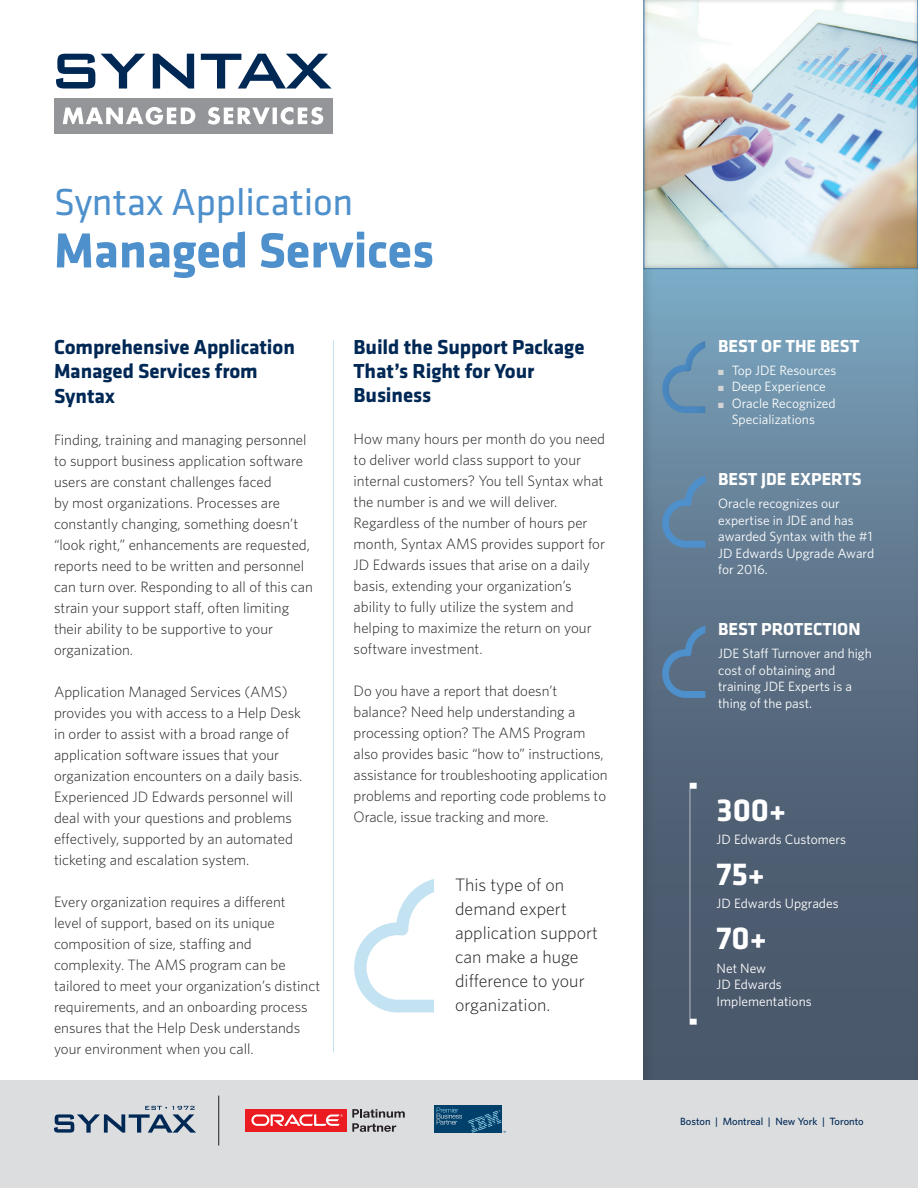
<style>
.page{position:relative;width:918px;height:1188px;background:#fff}
.page>*{position:absolute;margin:0;border:0;box-sizing:border-box;transform-origin:0 0}
._1A_title__color{font:700 51px "Klavika";letter-spacing:-.005em;color:#4e90cc}
._1A_title__color-2{font:39px "Klavika";letter-spacing:-.005em;color:#4e90cc}
._2C_body{font:700 33px "Klavika";color:#fff}
._2C_body-2{font:700 21px/24.8px "Klavika";letter-spacing:-.005em;color:#002855}
._2C_body-3{font:300 18px/24px "Whitney HTF";color:#231f20}
._2C_body-4{font:700 18px "Klavika";color:#fff}
._2C_body-5{font:300 15px/21px "Whitney HTF";color:#231f20}
._2C_body-6{font:13.5px/16.5px "Whitney HTF";color:#fff}
.t1{font:500 10.5px "Whitney HTF";color:#002855}
.s1{color:#d3d4d6}
</style>
<div class="page">
<div style="left:641px;top:130px;width:277px;height:1058px;background:#231f20;opacity:.15"></div>
<hr style="left:333px;top:340px;width:1px;height:713px;background:#c3e3f2">
<div style="left:0;top:1080px;width:918px;height:108px;background:#dcdddf"></div>
<div style="left:643px;top:0;width:275px;height:269px;background:#231f20;opacity:.4"></div>
<svg style="left:54px;top:1106px;width:142px;height:27px"></svg>
<hr style="left:218px;top:1096px;width:1px;height:50px;background:#231f20">
<div style="left:246px;top:1109px;width:101px;height:23px;background:#eb1c21"></div>
<svg style="left:251px;top:1114px;width:92px;height:12px"></svg>
<svg style="left:352px;top:1109px;width:53px;height:23px"></svg>
<div style="left:434px;top:1106px;width:68px;height:27px;background:#00406b"></div>
<svg style="left:437px;top:1108px;width:25px;height:17px"></svg>
<svg style="left:468px;top:1110px;width:38px;height:23px"></svg>
<svg style="left:354px;top:879px;width:80px;height:133px"></svg>
<div style="left:661px;top:339px;width:47px;height:75px;background:#231f20;opacity:.15"></div>
<svg style="left:662px;top:475px;width:43px;height:73px;background:#6085a5"></svg>
<svg style="left:662px;top:626px;width:43px;height:72px;background:#577795"></svg>
<svg style="left:690px;top:783px;width:7px;height:242px;background:#5b6a7b"></svg>
<svg style="left:56px;top:54px;width:39px;height:35px"></svg>
<svg style="left:101px;top:54px;width:44px;height:35px"></svg>
<svg style="left:153px;top:54px;width:41px;height:35px"></svg>
<svg style="left:201px;top:54px;width:131px;height:35px"></svg>
<div style="left:54px;top:98px;width:278px;height:36px;background:#939598"></div>
<svg style="left:63px;top:107px;width:260px;height:18px"></svg>
<p class="_1A_title__color-2" style="left:54px;top:181px;width:301px">Syntax Application</p>
<p class="_1A_title__color" style="left:54px;top:223px;width:382px">Managed Services</p>
<p class="_2C_body-2" style="left:54px;top:335px;width:243px">Comprehensive Application<br>Managed Services from<br>Syntax</p>
<p class="_2C_body-5" style="left:54px;top:429px;width:260px">Finding, training and managing personnel to support business application software users are constant challenges faced<br>by most organizations. Processes are constantly changing, something doesn’t “look right,” enhancements are requested, reports need to be written and personnel can turn over. Responding to all of this can strain your support staff, often limiting their ability to be supportive to your organization.</p>
<p class="_2C_body-5" style="left:54px;top:681px;width:250px">Application Managed Services (AMS) provides you with access to a Help Desk in order to assist with a broad range of application software issues that your organization encounters on a daily basis.<br>Experienced JD Edwards personnel will deal with your questions and problems effectively, supported by an automated ticketing and escalation system.</p>
<p class="_2C_body-5" style="left:54px;top:891px;width:268px">Every organization requires a different<br>level of support, based on its unique composition of size, staffing and complexity. The AMS program can be tailored to meet your organization’s distinct requirements, and an onboarding process ensures that the Help Desk understands your environment when you call.</p>
<p class="_2C_body-2" style="left:354px;top:335px;width:232px;line-height:24px">Build the Support Package<br>That’s Right for Your<br>Business</p>
<p class="_2C_body-5" style="left:354px;top:428px;width:253px">How many hours per month do you need to deliver world class support to your internal customers? You tell Syntax what the number is and we will deliver.<br>Regardless of the number of hours per month, Syntax AMS provides support for JD Edwards issues that arise on a daily basis, extending your organization’s ability to fully utilize the system and helping to maximize the return on your software investment.</p>
<p class="_2C_body-5" style="left:354px;top:680px;width:255px">Do you have a report that doesn’t balance? Need help understanding a processing option? The AMS Program also provides basic “how to” instructions, assistance for troubleshooting application problems and reporting code problems to Oracle, issue tracking and more.</p>
<p class="_2C_body-3" style="left:455px;top:873px;width:144px">This type of on demand expert application support can make a huge difference to your organization.</p>
<p class="_2C_body-4" style="left:718px;top:336px;width:143px">BEST OF THE BEST</p>
<p class="_2C_body-6" style="left:718px;top:362px;width:120px"><span class="s1">■</span> Top JDE Resources</p>
<p class="_2C_body-6" style="left:718px;top:378px;width:109px"><span class="s1">■</span> Deep Experience</p>
<p class="_2C_body-6" style="left:718px;top:395px;width:119px;text-align:center"><span class="s1">■</span> Oracle Recognized<br>Specializations</p>
<p class="_2C_body-4" style="left:718px;top:469px;width:145px">BEST JDE EXPERTS</p>
<p class="_2C_body-6" style="left:718px;top:495px;width:157px">Oracle recognizes our expertise in JDE and has awarded Syntax with the #1<br>JD Edwards Upgrade Award for 2016.</p>
<p class="_2C_body-4" style="left:718px;top:619px;width:144px">BEST PROTECTION</p>
<p class="_2C_body-6" style="left:718px;top:645px;width:155px">JDE Staff Turnover and high cost of obtaining and training JDE Experts is a thing of the past.</p>
<p class="_2C_body" style="left:717px;top:792px;width:71px">300+</p>
<p class="_2C_body-6" style="left:717px;top:831px;width:131px">JD Edwards Customers</p>
<p class="_2C_body" style="left:717px;top:856px;width:50px">75+</p>
<p class="_2C_body-6" style="left:717px;top:895px;width:124px">JD Edwards Upgrades</p>
<p class="_2C_body" style="left:717px;top:921px;width:52px">70+</p>
<p class="_2C_body-6" style="left:717px;top:959px;width:51px">Net New</p>
<p class="_2C_body-6" style="left:717px;top:976px;width:67px">JD Edwards</p>
<p class="_2C_body-6" style="left:717px;top:992px;width:97px">Implementations</p>
<p class="t1" style="left:680px;top:1115px;width:185px">Boston | Montreal | New York | Toronto</p>
</div>
